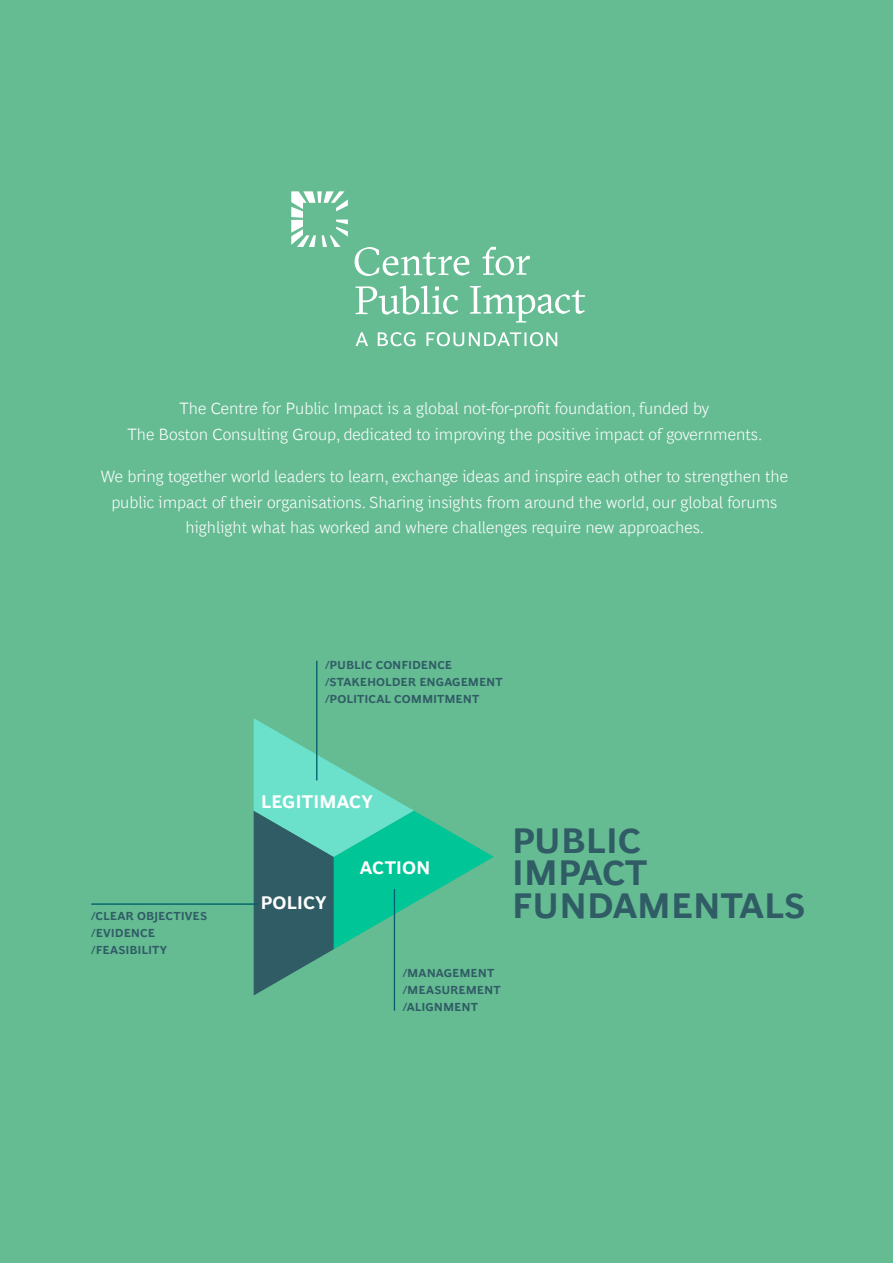
<style>
.page{position:relative;width:893px;height:1263px;background:#65bc93}
.page>*{position:absolute;margin:0;border:0;box-sizing:border-box;transform-origin:0 0}
.t1{font:700 35.85px/32.5px "Henderson BCG Sans";letter-spacing:-.01em;color:#305c65}
.t2{font:700 18.45px "Henderson BCG Sans";letter-spacing:-.005em;color:#fff}
.t3{font:300 16.5px/25.5px "Henderson BCG Sans";color:#fff;text-align:center}
.t4{font:700 11.7px/17px "Henderson BCG Sans";color:#305c65}
</style>
<div class="page">
<svg style="left:254px;top:718px;width:240px;height:277px"></svg>
<hr style="left:316px;top:661px;width:1px;height:119px;background:#005f6a">
<hr style="left:394px;top:889px;width:1px;height:122px;background:#005f6a">
<hr style="left:91px;top:903px;width:167px;height:2px;background:#005f6a">
<svg style="left:291px;top:191px;width:57px;height:56px"></svg>
<svg style="left:355px;top:247px;width:114px;height:29px"></svg>
<svg style="left:482px;top:247px;width:48px;height:28px"></svg>
<svg style="left:355px;top:286px;width:103px;height:29px"></svg>
<svg style="left:470px;top:286px;width:115px;height:37px"></svg>
<svg style="left:356px;top:332px;width:12px;height:14px"></svg>
<svg style="left:378px;top:332px;width:37px;height:14px"></svg>
<svg style="left:426px;top:332px;width:131px;height:14px"></svg>
<p class="t3" style="left:128px;top:394px;width:636px">The Centre for Public Impact is a global not-for-profit foundation, funded by<br>The Boston Consulting Group, dedicated to improving the positive impact of governments.</p>
<p class="t3" style="left:101px;top:462px;width:689px">We bring together world leaders to learn, exchange ideas and inspire each other to strengthen the public impact of their organisations. Sharing insights from around the world, our global forums highlight what has worked and where challenges require new approaches.</p>
<p class="t4" style="left:325px;top:655px;width:179px">/PUBLIC CONFIDENCE /STAKEHOLDER ENGAGEMENT /POLITICAL COMMITMENT</p>
<p class="t4" style="left:91px;top:907px;width:117px">/CLEAR OBJECTIVES /EVIDENCE /FEASIBILITY</p>
<p class="t2" style="left:261px;top:788px;width:114px">LEGITIMACY</p>
<p class="t2" style="left:260px;top:889px;width:68px">POLICY</p>
<p class="t2" style="left:360px;top:854px;width:72px">ACTION</p>
<h1 class="t1" style="left:512px;top:821px;width:295px">PUBLIC<br>IMPACT<br>FUNDAMENTALS</h1>
<p class="t4" style="left:403px;top:963px;width:99px">/MANAGEMENT /MEASUREMENT /ALIGNMENT</p>
</div>
